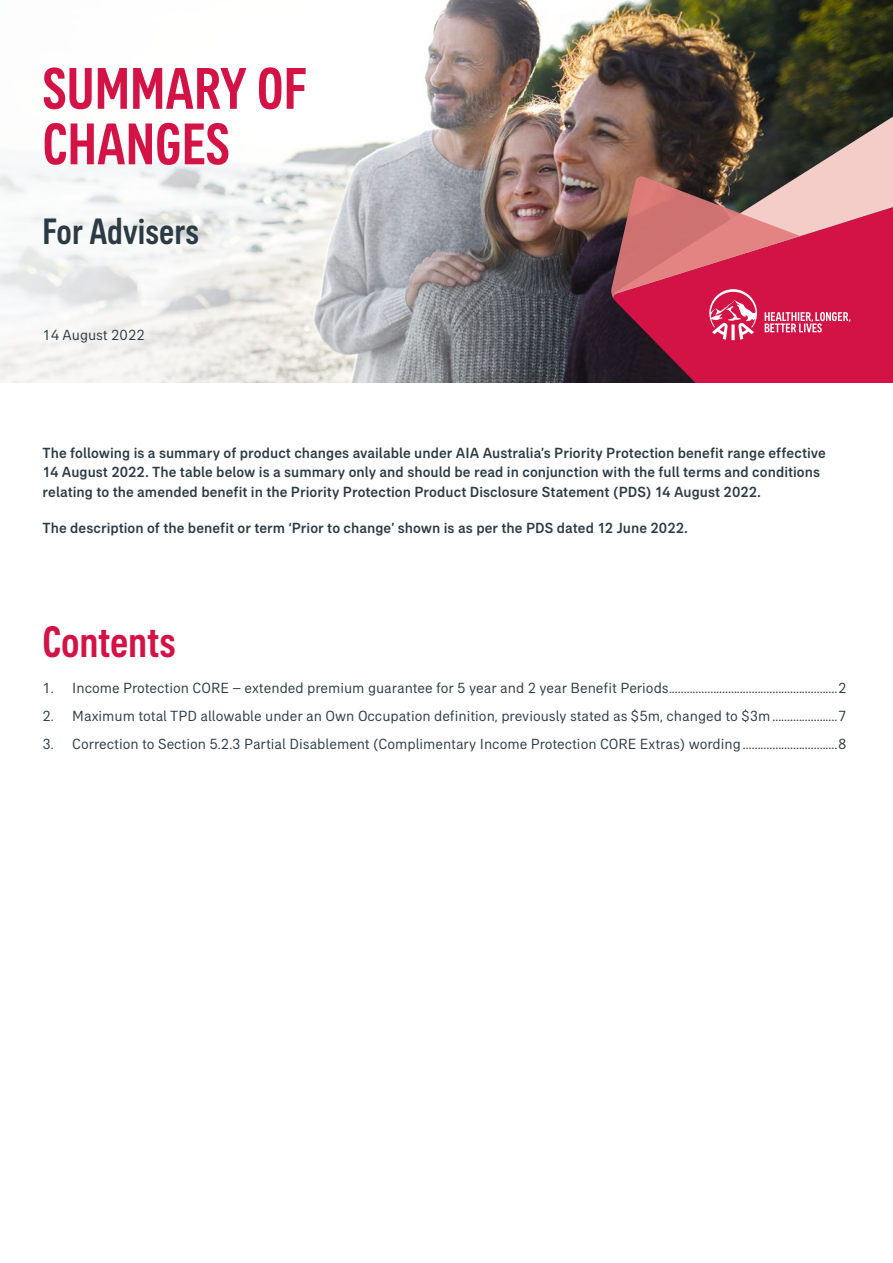
<style>
.page{position:relative;width:893px;height:1263px;background:#fff}
.page>*{position:absolute;margin:0;border:0;box-sizing:border-box;transform-origin:0 0}
.t1{font:500 condensed 60px/55.5px "AIA Everest";color:#d31245}
.t2{font:500 condensed 45px "AIA Everest";letter-spacing:-.005em;color:#d31245}
.t3{font:500 condensed 37.5px "AIA Everest";color:#2c3a44}
.t4{font:15px "AIA Everest";color:#2c3a44}
.t5{font:500 15px/19.5px "AIA Everest";color:#2c3a44}
</style>
<div class="page">
<img style="left:536px;top:0;width:357px;height:383px">
<svg style="left:612px;top:299px;width:281px;height:84px;background:#b0133d"></svg>
<svg style="left:612px;top:105px;width:281px;height:194px;background:#794f4d"></svg>
<svg style="left:611px;top:176px;width:239px;height:164px;background:#c65165"></svg>
<svg style="left:0;top:0;width:536px;height:383px"></svg>
<h1 class="t1" style="left:43px;top:60px;width:266px">SUMMARY OF<br>CHANGES</h1>
<h3 class="t3" style="left:43px;top:210px;width:158px">For Advisers</h3>
<p class="t4" style="left:43px;top:327px;width:104px">14 August 2022</p>
<p class="t5" style="left:43px;top:443px;width:785px">The following is a summary of product changes available under AIA Australia’s Priority Protection benefit range effective<br>14 August 2022. The table below is a summary only and should be read in conjunction with the full terms and conditions relating to the amended benefit in the Priority Protection Product Disclosure Statement (PDS) 14 August 2022.</p>
<p class="t5" style="left:43px;top:518px;width:647px">The description of the benefit or term ‘Prior to change’ shown is as per the PDS dated 12 June 2022.</p>
<h2 class="t2" style="left:43px;top:616px;width:135px">Contents</h2>
<p class="t4" style="left:43px;top:680px;width:805px">1. Income Protection CORE – extended premium guarantee for 5 year and 2 year Benefit Periods.........................................................2</p>
<p class="t4" style="left:43px;top:708px;width:805px">2. Maximum total TPD allowable under an Own Occupation definition, previously stated as $5m, changed to $3m......................7</p>
<p class="t4" style="left:43px;top:736px;width:805px">3. Correction to Section 5.2.3 Partial Disablement (Complimentary Income Protection CORE Extras) wording ................................8</p>
</div>
